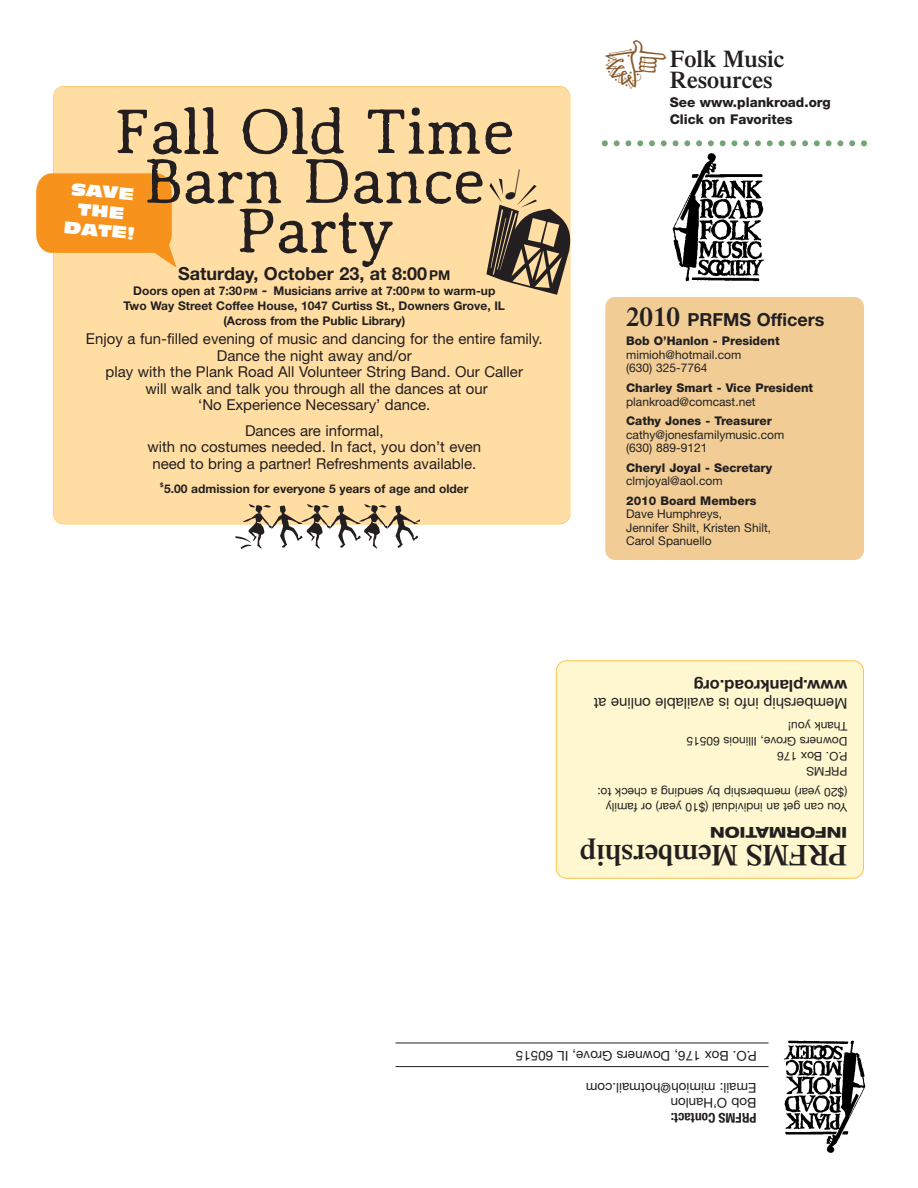
<style>
.page{position:relative;width:918px;height:1188px;background:#fff}
.page>*{position:absolute;margin:0;border:0;box-sizing:border-box;transform-origin:0 0}
.t1{font:60px/49.5px "Antihistory Rg";color:#231f20;text-align:center}
.t2{font:600 30px "Times";color:#231f20}
.t3{font:600 24px/21px "Times";color:#231f20}
.t4{font:700 18px "Helvetica Neue";color:#231f20}
.t5{font:700 16.5px "Helvetica Neue";color:#231f20}
.t6{font:16.5px/19.5px "Antique Olive Nord";color:#fff;text-align:center}
.t7{font:15px/16.5px "Helvetica Neue";color:#231f20;text-align:center}
.t8{font:800 expanded 15px "Helvetica Neue";color:#231f20}
.t9{font:13.5px/15px "Helvetica Neue";color:#231f20}
.t10{font:800 13.5px/16.5px "Helvetica Neue";color:#231f20}
.t11{font:700 condensed 13.5px "Helvetica Neue";color:#231f20}
.t12{font:12px/13.5px "Helvetica Neue";color:#231f20}
.t13{font:700 12px/15px "Helvetica Neue";color:#231f20;text-align:center}
.t14{font:800 12px "Helvetica Neue";color:#231f20}
.t15{font:700 6px "Helvetica Neue";color:#231f20}
.s1{font-size:13.5px}
.s2{font-size:9px}
.s3{font-family:"Times";font-weight:600;font-size:27px}
</style>
<div class="page">
<img style="left:783px;top:1040px;width:82px;height:113px">
<div style="left:605px;top:297px;width:259px;height:263px;background:#f1cd95;border-radius:10px"></div>
<hr style="left:395px;top:1043px;width:374px;height:1px;background:#231f20">
<hr style="left:395px;top:1066px;width:374px;height:1px;background:#231f20">
<div style="left:54px;top:87px;width:516px;height:437px;background:#ffdda3;border-radius:10px"></div>
<svg style="left:36px;top:173px;width:141px;height:95px"></svg>
<div style="left:556px;top:660px;width:308px;height:219px;background:#fef7d0"></div>
<svg style="left:235px;top:504px;width:184px;height:45px"></svg>
<img style="left:672px;top:153px;width:92px;height:129px">
<svg style="left:602px;top:140px;width:265px;height:6px"></svg>
<svg style="left:489px;top:168px;width:82px;height:127px"></svg>
<h1 class="t1" style="left:115px;top:108px;width:400px">Fall Old Time<br>Barn Dance<br>Party</h1>
<p class="t4" style="left:178px;top:262px;width:274px">Saturday, October 23, at 8:00<span class="s1">PM</span></p>
<p class="t13" style="left:124px;top:283px;width:383px">Doors open at 7:30<span class="s2">PM</span> <span class="s1">-</span> Musicians arrive at 7:00<span class="s2">PM</span> to warm-up<br>Two Way Street Coffee House, 1047 Curtiss St., Downers Grove, IL (Across from the Public Library)</p>
<p class="t7" style="left:86px;top:332px;width:458px">Enjoy a fun-filled evening of music and dancing for the entire family.<br>Dance the night away and/or<br>play with the Plank Road All Volunteer String Band. Our Caller<br>will walk and talk you through all the dances at our<br>‘No Experience Necessary’ dance.</p>
<p class="t7" style="left:147px;top:424px;width:335px">Dances are informal,<br>with no costumes needed. In fact, you don’t even need to bring a partner! Refreshments available.</p>
<p class="t15" style="left:160px;top:481px;width:5px">$</p>
<p class="t13" style="left:164px;top:481px;width:306px">5.00 admission for everyone 5 years of age and older</p>
<p class="t6" style="left:68px;top:180px;width:73px;rotate:5deg">SAVE<br>THE<br>DATE!</p>
<h3 class="t3" style="left:670px;top:50px;width:116px">Folk Music<br>Resources</h3>
<p class="t10" style="left:670px;top:95px;width:162px">See www.plankroad.org<br>Click on Favorites</p>
<p class="t4" style="left:626px;top:308px;width:200px"><span class="s3">2010</span> PRFMS Officers</p>
<p class="t14" style="left:626px;top:337px;width:155px">Bob O’Hanlon - President</p>
<p class="t12" style="left:626px;top:349px;width:117px">mimioh@hotmail.com (630) 325-7764</p>
<p class="t14" style="left:626px;top:383px;width:189px">Charley Smart - Vice President</p>
<p class="t12" style="left:626px;top:396px;width:131px">plankroad@comcast.net</p>
<p class="t14" style="left:626px;top:417px;width:147px">Cathy Jones - Treasurer</p>
<p class="t12" style="left:626px;top:429px;width:160px">cathy@jonesfamilymusic.com (630) 889-9121</p>
<p class="t14" style="left:626px;top:463px;width:148px">Cheryl Joyal - Secretary</p>
<p class="t12" style="left:626px;top:475px;width:98px">clmjoyal@aol.com</p>
<p class="t14" style="left:626px;top:496px;width:132px">2010 Board Members</p>
<p class="t12" style="left:626px;top:508px;width:147px">Dave Humphreys,<br>Jennifer Shilt, Kristen Shilt,<br>Carol Spanuello</p>
<p class="t5" style="left:847px;top:696px;width:155px;rotate:-180deg">www.plankroad.org</p>
<p class="t7" style="left:847px;top:710px;width:255px;rotate:-180deg">Membership info is available online at</p>
<p class="t12" style="left:847px;top:777px;width:162px;line-height:15px;rotate:-180deg">PRFMS<br>P.O. Box 176<br>Downers Grove, Illinois 60515<br>Thank you!</p>
<p class="t12" style="left:847px;top:813px;width:251px;line-height:15px;rotate:-180deg">You can get an individual ($10 year) or family ($20 year) membership by sending a check to:</p>
<p class="t8" style="left:847px;top:839px;width:139px;rotate:-180deg">INFORMATION</p>
<h2 class="t2" style="left:847px;top:867px;width:269px;rotate:-180deg">PRFMS Membership</h2>
<p class="t9" style="left:757px;top:1062px;width:243px;rotate:-180deg">P.O. Box 176, Downers Grove, IL 60515</p>
<p class="t9" style="left:756px;top:1109px;width:172px;rotate:-180deg">Bob O’Hanlon<br>Email: mimioh@hotmail.com</p>
<p class="t11" style="left:756px;top:1123px;width:87px;rotate:-180deg">PRFMS Contact:</p>
</div>
